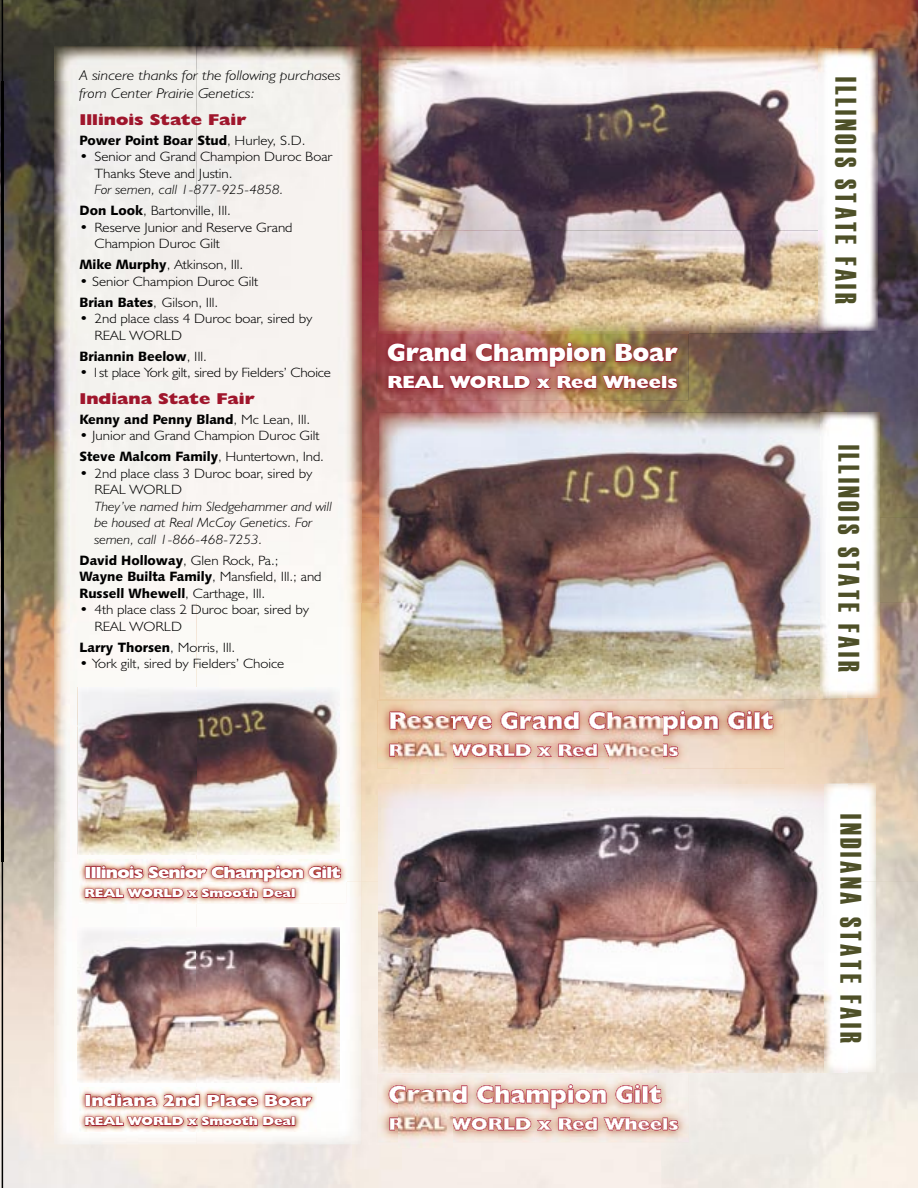
<style>
.page{position:relative;width:918px;height:1188px;background:#fff}
.page>*{position:absolute;margin:0;border:0;box-sizing:border-box;transform-origin:0 0}
.t1{font:29.7px "Haettenschweiler";letter-spacing:.13em;color:#4e5028;scale:.93 1}
.t2{font:29.7px "Haettenschweiler";letter-spacing:.13em;color:#4e5028;scale:.94 1}
.t3{font:800 25.2px "Humanist 521 BT";color:#fff}
.t4{font:800 17.7px "Humanist 521 BT";color:#fff;scale:1.15 1}
.t5{font:800 16.2px "Humanist 521 BT";letter-spacing:-.04em;color:#fff;scale:1.17 1}
.t6{font:800 16.2px "Humanist 521 BT";color:#fff;scale:1.17 1}
.t7{font:800 15.75px "Humanist 521 BT";color:#9f162c;scale:1.2 1}
.t8{font:italic 300 14.1px/18px "Humanist 521 BT";color:#000;scale:1.17 1}
.t9{font:300 13.5px/16.5px "Humanist 521 BT";color:#000;scale:1.11 1}
.t10{font:13.5px "Humanist 531 BT Black A";color:#000}
.t11{font:italic 300 13.5px/16.5px "Humanist 521 BT";color:#000;scale:1.11 1}
.t12{font:800 12.15px "Humanist 521 BT";color:#fff;scale:1.17 1}
.s1{font-family:"Humanist 521 BT";font-weight:300}
.s2{font-family:"Humanist 531 BT Black A";font-weight:400;font-style:normal}
.s3{font-style:normal}
.s4{font-family:"Humanist 531 BT Black A";font-weight:400}
</style>
<div class="page">
<svg style="left:0;top:0;width:2px;height:1188px"></svg>
<svg style="left:2px;top:0;width:195px;height:1188px;background:#aba39a"></svg>
<img style="left:0;top:82px;width:54px;height:780px">
<img style="left:2px;top:82px;width:1px;height:780px">
<img style="left:362px;top:518px;width:556px;height:85px">
<img style="left:379px;top:518px;width:442px;height:85px">
<img style="left:867px;top:603px;width:51px;height:585px">
<div style="left:351px;top:881px;width:52px;height:307px;background:#f5ece4"></div>
<img style="left:362px;top:603px;width:50px;height:278px">
<img style="left:379px;top:603px;width:462px;height:96px">
<img style="left:378px;top:700px;width:406px;height:69px">
<img style="left:390px;top:711px;width:383px;height:24px">
<img style="left:501px;top:711px;width:272px;height:19px">
<img style="left:389px;top:744px;width:289px;height:13px">
<img style="left:668px;top:744px;width:10px;height:12px">
<img style="left:452px;top:744px;width:216px;height:12px">
<img style="left:378px;top:1074px;width:311px;height:68px">
<img style="left:389px;top:1084px;width:272px;height:1px">
<img style="left:389px;top:1104px;width:272px;height:5px">
<img style="left:389px;top:1085px;width:272px;height:19px">
<img style="left:389px;top:1117px;width:289px;height:14px">
<img style="left:452px;top:1118px;width:226px;height:12px">
<img style="left:471px;top:1118px;width:197px;height:12px">
<img style="left:379px;top:785px;width:446px;height:287px">
<img style="left:196px;top:0;width:722px;height:92px">
<img style="left:868px;top:92px;width:50px;height:426px">
<img style="left:362px;top:92px;width:17px;height:138px">
<img style="left:362px;top:230px;width:50px;height:288px">
<img style="left:665px;top:331px;width:203px;height:82px">
<img style="left:412px;top:400px;width:253px;height:13px">
<img style="left:379px;top:413px;width:442px;height:105px">
<img style="left:379px;top:46px;width:459px;height:287px">
<img style="left:377px;top:332px;width:312px;height:68px">
<img style="left:379px;top:332px;width:310px;height:1px">
<svg style="left:387px;top:343px;width:80px;height:19px;background:#9a323d"></svg>
<svg style="left:475px;top:342px;width:131px;height:26px;background:#a45146"></svg>
<svg style="left:615px;top:343px;width:64px;height:19px"></svg>
<svg style="left:388px;top:375px;width:290px;height:14px;background:#9c413f"></svg>
<img style="left:54px;top:46px;width:143px;height:680px">
<img style="left:54px;top:726px;width:47px;height:419px">
<img style="left:101px;top:854px;width:96px;height:73px">
<img style="left:101px;top:1082px;width:96px;height:63px">
<img style="left:54px;top:82px;width:15px;height:780px">
<img style="left:197px;top:256px;width:165px;height:604px">
<div style="left:197px;top:603px;width:41px;height:84px;background:#fbfaf6"></div>
<img style="left:320px;top:849px;width:42px;height:296px">
<img style="left:197px;top:854px;width:41px;height:50px">
<img style="left:237px;top:903px;width:84px;height:24px">
<img style="left:196px;top:46px;width:166px;height:210px">
<div style="left:196px;top:255px;width:42px;height:263px;background:#f7f3f0"></div>
<img style="left:79px;top:860px;width:267px;height:43px">
<img style="left:197px;top:860px;width:149px;height:21px">
<div style="left:85px;top:866px;width:6px;height:12px;border:1px solid #9f162c"></div>
<div style="left:91px;top:866px;width:5px;height:12px;border:1px solid #9f162c"></div>
<div style="left:96px;top:866px;width:5px;height:12px;border:1px solid #9f162c"></div>
<div style="left:101px;top:869px;width:5px;height:9px;border:1px solid #9f162c"></div>
<svg style="left:102px;top:866px;width:240px;height:16px;background:#c47772"></svg>
<svg style="left:85px;top:888px;width:210px;height:10px;background:#ba615e"></svg>
<img style="left:79px;top:1088px;width:238px;height:43px">
<div style="left:85px;top:1094px;width:6px;height:12px;border:1px solid #9f162c"></div>
<svg style="left:92px;top:1094px;width:108px;height:13px"></svg>
<svg style="left:207px;top:1094px;width:52px;height:13px"></svg>
<svg style="left:265px;top:1094px;width:48px;height:13px"></svg>
<svg style="left:85px;top:1116px;width:210px;height:10px;background:#ba6360"></svg>
<img style="left:819px;top:49px;width:59px;height:282px">
<img style="left:825px;top:783px;width:51px;height:289px">
<img style="left:825px;top:785px;width:23px;height:287px">
<img style="left:821px;top:413px;width:58px;height:285px">
<img style="left:78px;top:927px;width:261px;height:155px">
<img style="left:78px;top:687px;width:261px;height:167px">
<img style="left:398px;top:1093px;width:54px;height:55px">
<img style="left:398px;top:718px;width:54px;height:55px">
<img style="left:609px;top:718px;width:54px;height:55px">
<p class="t8" style="left:80px;top:66px;width:225px">A sincere thanks for the following purchases from Center Prairie Genetics:</p>
<p class="t7" style="left:80px;top:110px;width:140px">Illinois State Fair</p>
<p class="t10" style="left:80px;top:132px;width:228px">Power Point Boar Stud<span class="s1">, Hurley, S.D.</span></p>
<p class="t9" style="left:94px;top:148px;width:216px;text-indent:-15px">• Senior and Grand Champion Duroc Boar<br>Thanks Steve and Justin.</p>
<p class="t11" style="left:80px;top:179px;width:185px;line-height:21px;text-indent:15px">For semen, call 1-877-925-4858.<br><span class="s2">Don Look</span><span class="s3">, Bartonville, Ill.</span></p>
<p class="t9" style="left:94px;top:219px;width:180px;text-indent:-15px">• Reserve Junior and Reserve Grand<br>Champion Duroc Gilt</p>
<p class="t9" style="left:80px;top:256px;width:149px"><span class="s4">Mike Murphy</span>, Atkinson, Ill.</p>
<p class="t9" style="left:80px;top:270px;width:162px;line-height:21px">• Senior Champion Duroc Gilt<br><span class="s4">Brian Bates</span>, Gilson, Ill.</p>
<p class="t9" style="left:94px;top:310px;width:198px;text-indent:-15px">• 2nd place class 4 Duroc boar, sired by<br>REAL WORLD</p>
<p class="t10" style="left:80px;top:348px;width:129px">Briannin Beelow<span class="s1">, Ill.</span></p>
<p class="t9" style="left:80px;top:364px;width:228px">• 1st place York gilt, sired by Fielders’ Choice</p>
<p class="t7" style="left:80px;top:389px;width:147px">Indiana State Fair</p>
<p class="t10" style="left:80px;top:411px;width:232px">Kenny and Penny Bland<span class="s1">, Mc Lean, Ill.</span></p>
<p class="t9" style="left:80px;top:427px;width:218px">• Junior and Grand Champion Duroc Gilt</p>
<p class="t10" style="left:80px;top:448px;width:246px">Steve Malcom Family<span class="s1">, Huntertown, Ind.</span></p>
<p class="t9" style="left:94px;top:465px;width:198px;text-indent:-15px">• 2nd place class 3 Duroc boar, sired by<br>REAL WORLD</p>
<p class="t11" style="left:94px;top:498px;width:216px">They’ve named him Sledgehammer and will be housed at Real McCoy Genetics. For semen, call 1-866-468-7253.</p>
<p class="t9" style="left:80px;top:552px;width:220px"><span class="s4">David Holloway</span>, Glen Rock, Pa.;<br><span class="s4">Wayne Builta Family</span>, Mansfield, Ill.; and</p>
<p class="t10" style="left:80px;top:585px;width:187px">Russell Whewell<span class="s1">, Carthage, Ill.</span></p>
<p class="t9" style="left:94px;top:601px;width:195px;text-indent:-15px">• 4th place class 2 Duroc boar, sired by<br>REAL WORLD</p>
<p class="t10" style="left:80px;top:639px;width:157px">Larry Thorsen<span class="s1">, Morris, Ill.</span></p>
<p class="t9" style="left:80px;top:655px;width:186px">• York gilt, sired by Fielders’ Choice</p>
<h2 class="t3" style="left:387px;top:337px;width:291px">Grand Champion Boar</h2>
<h3 class="t4" style="left:387px;top:371px;width:254px">REAL WORLD x Red Wheels</h3>
<p class="t5" style="left:85px;top:862px;width:221px">Illinois Senior Champion Gilt</p>
<p class="t12" style="left:85px;top:886px;width:182px">REAL WORLD x Smooth Deal</p>
<p class="t6" style="left:85px;top:1090px;width:196px">Indiana 2nd Place Boar</p>
<p class="t12" style="left:85px;top:1114px;width:182px">REAL WORLD x Smooth Deal</p>
<h1 class="t1" style="left:866px;top:77px;width:246px;rotate:90deg">ILLINOIS STATE FAIR</h1>
<h1 class="t1" style="left:869px;top:445px;width:246px;rotate:90deg">ILLINOIS STATE FAIR</h1>
<h1 class="t2" style="left:871px;top:814px;width:245px;rotate:90deg">INDIANA STATE FAIR</h1>
</div>
